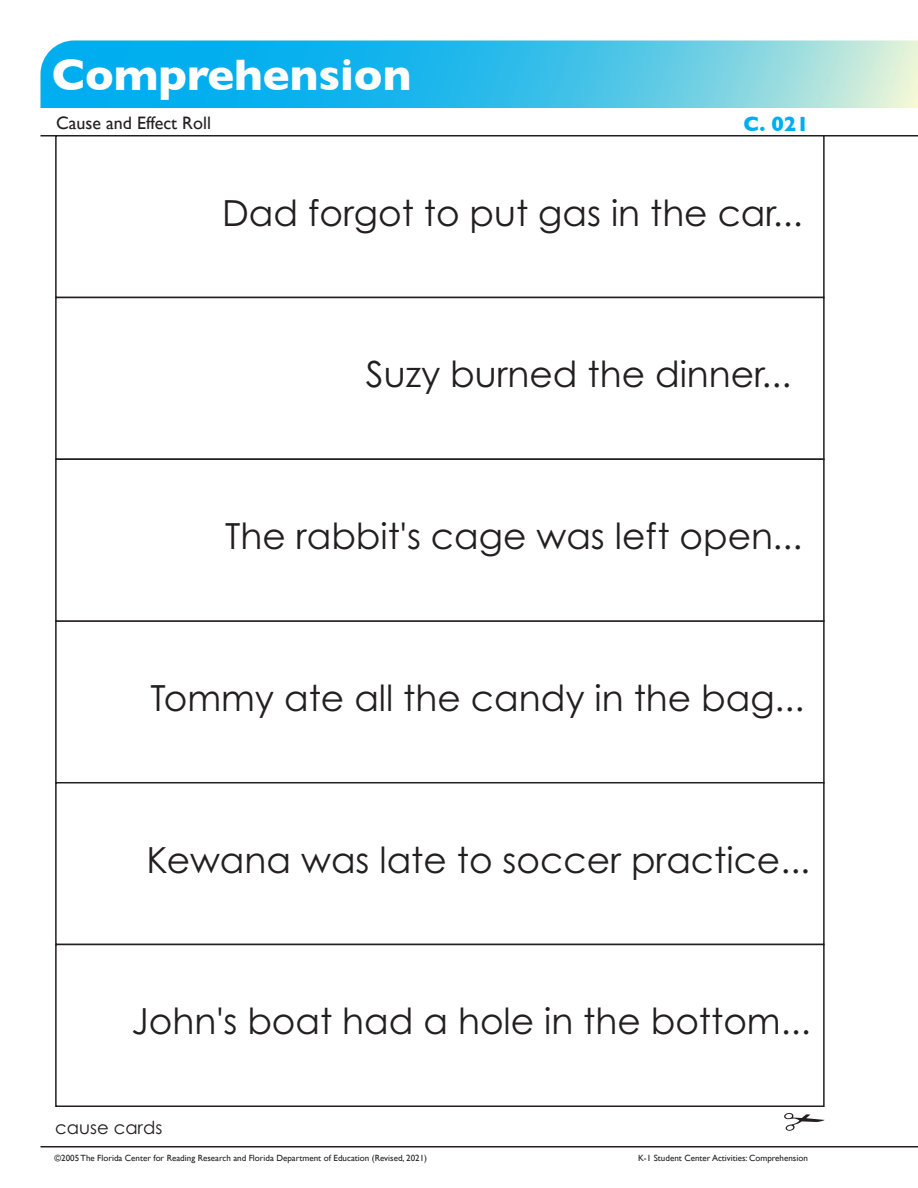
<style>
.page{position:relative;width:918px;height:1188px;background:#fff}
.page>*{position:absolute;margin:0;border:0;box-sizing:border-box;transform-origin:0 0}
.t1{font:700 45px "Gill Sans";color:#fff}
.t2{font:36px "Century Gothic Pro";color:#231f20}
.t3{font:700 21px "Gill Sans";color:#00aeef}
.Activity_Name{font:18px "Gill Sans";color:#231f20}
.t4{font:18px "Century Gothic Pro";color:#231f20}
.t5{font:9px "Gill Sans";color:#231f20}
</style>
<div class="page">
<svg style="left:40px;top:40px;width:878px;height:68px;background:#44c2e8"></svg>
<hr style="left:40px;top:135px;width:878px;height:1px;background:#231f20">
<hr style="left:40px;top:1146px;width:878px;height:2px;background:#231f20">
<svg style="left:784px;top:1113px;width:41px;height:18px"></svg>
<div style="left:55px;top:135px;width:770px;height:163px;border:2px solid #231f20"></div>
<div style="left:55px;top:297px;width:770px;height:163px;border:2px solid #231f20"></div>
<div style="left:55px;top:782px;width:770px;height:163px;border:2px solid #231f20"></div>
<div style="left:55px;top:458px;width:770px;height:164px;border:2px solid #231f20"></div>
<div style="left:55px;top:944px;width:770px;height:163px;border:2px solid #231f20"></div>
<p class="t1" style="left:52px;top:39px;width:361px">Comprehension</p>
<p class="Activity_Name" style="left:56px;top:112px;width:156px">Cause and Effect Roll</p>
<p class="t3" style="left:743px;top:107px;width:67px">C. 021</p>
<p class="t2" style="left:222px;top:191px;width:582px">Dad forgot to put gas in the car...</p>
<p class="t2" style="left:366px;top:352px;width:427px">Suzy burned the dinner...</p>
<p class="t2" style="left:225px;top:514px;width:579px">The rabbit's cage was left open...</p>
<p class="t2" style="left:150px;top:676px;width:656px">Tommy ate all the candy in the bag...</p>
<p class="t2" style="left:146px;top:838px;width:665px">Kewana was late to soccer practice...</p>
<p class="t2" style="left:132px;top:999px;width:681px">John's boat had a hole in the bottom...</p>
<p class="t4" style="left:55px;top:1117px;width:109px">cause cards</p>
<p class="t5" style="left:55px;top:1152px;width:374px">©2005 The Florida Center for Reading Research and Florida Department of Education (Revised, 2021)</p>
<p class="t5" style="left:638px;top:1152px;width:171px">K-1 Student Center Activities: Comprehension</p>
</div>
